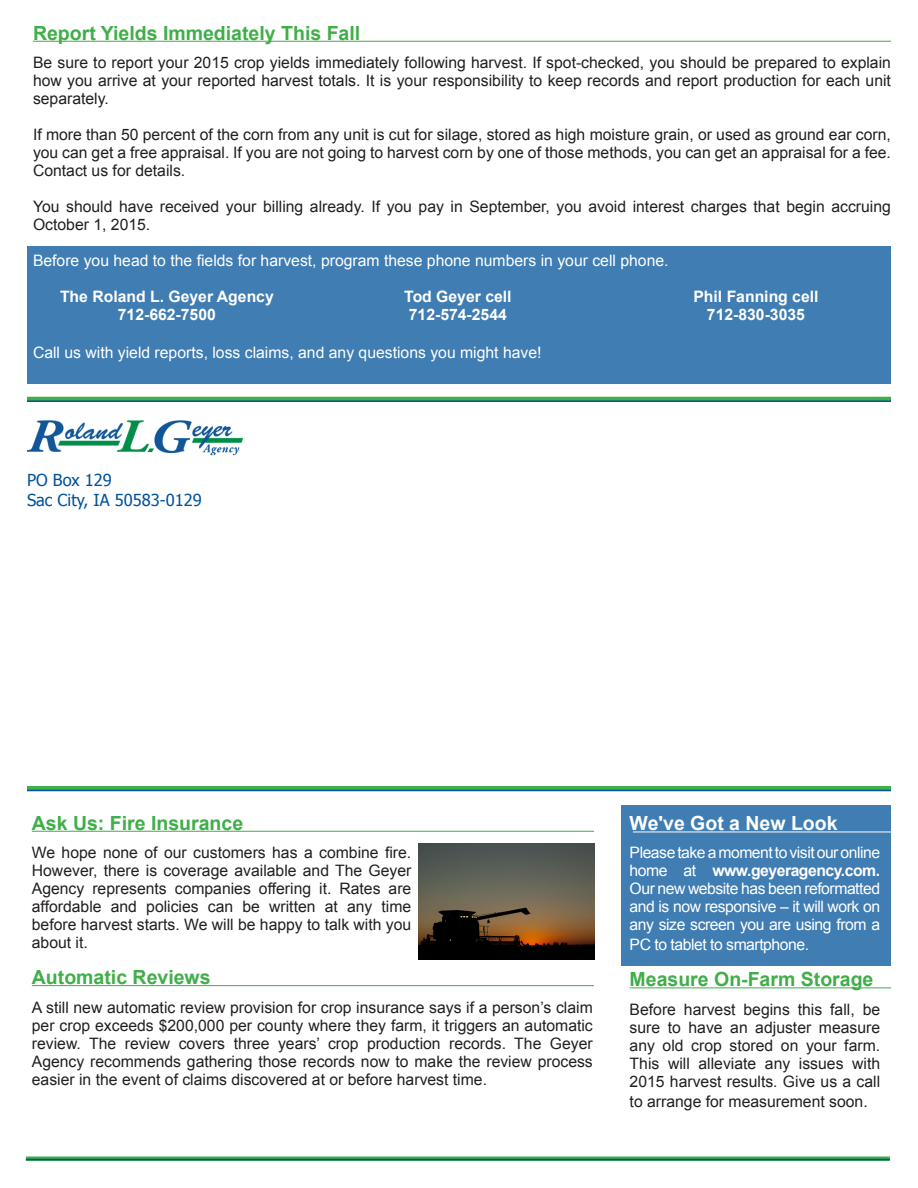
<style>
.page{position:relative;width:918px;height:1188px;background:#fff}
.page>*{position:absolute;margin:0;border:0;box-sizing:border-box;transform-origin:0 0}
.t1{font:700 19.5px "Arial";color:#40ae49}
.t2{font:700 19.5px "Arial";color:#fff}
.t3{font:16.5px "Tahoma";color:#01529a}
.t4{font:15.75px/18px "Arial";color:#231f20;text-align:justify}
.t5{font:15.75px/18px "Arial";color:#fff;text-align:justify}
.t6{font:700 15.75px "Arial";color:#fff}
.t7{font:15.75px "Arial";letter-spacing:-.03em;color:#fff}
.s1{font-weight:700}
</style>
<div class="page">
<div style="left:621px;top:805px;width:270px;height:161px;background:#407db3"></div>
<div style="left:27px;top:246px;width:864px;height:138px;background:#407db3"></div>
<hr style="left:27px;top:397px;width:864px;height:4px;background:#40ae49">
<hr style="left:27px;top:400px;width:864px;height:2px;background:#01529a">
<svg style="left:27px;top:786px;width:864px;height:4px;background:#3ca84e"></svg>
<hr style="left:27px;top:790px;width:864px;height:1px;background:#01529a">
<hr style="left:33px;top:41px;width:858px;height:1px;background:#41ad49">
<hr style="left:32px;top:831px;width:562px;height:1px;background:#41ad49">
<hr style="left:32px;top:985px;width:562px;height:1px;background:#41ad49">
<hr style="left:633px;top:832px;width:258px;height:1px;background:#fff">
<hr style="left:630px;top:988px;width:261px;height:1px;background:#41ad49">
<img style="left:419px;top:843px;width:175px;height:117px">
<div style="left:26px;top:1156px;width:864px;height:5px;background:#38a253"></div>
<hr style="left:26px;top:1159px;width:864px;height:1px;background:#01529a">
<img style="left:26px;top:420px;width:217px;height:36px">
<p class="t1" style="left:33px;top:20px;width:329px">Report Yields Immediately This Fall</p>
<p class="t4" style="left:33px;top:54px;width:859px">Be sure to report your 2015 crop yields immediately following harvest. If spot-checked, you should be prepared to explain how you arrive at your reported harvest totals. It is your responsibility to keep records and report production for each unit separately.</p>
<p class="t4" style="left:33px;top:126px;width:859px">If more than 50 percent of the corn from any unit is cut for silage, stored as high moisture grain, or used as ground ear corn, you can get a free appraisal. If you are not going to harvest corn by one of those methods, you can get an appraisal for a fee.<br>Contact us for details.</p>
<p class="t4" style="left:33px;top:198px;width:859px">You should have received your billing already. If you pay in September, you avoid interest charges that begin accruing<br>October 1, 2015.</p>
<p class="t5" style="left:33px;top:252px;width:637px">Before you head to the fields for harvest, program these phone numbers in your cell phone.</p>
<p class="t6" style="left:60px;top:286px;width:215px">The Roland L. Geyer Agency</p>
<p class="t6" style="left:118px;top:304px;width:100px">712-662-7500</p>
<p class="t6" style="left:404px;top:286px;width:109px">Tod Geyer cell</p>
<p class="t6" style="left:409px;top:304px;width:100px">712-574-2544</p>
<p class="t5" style="left:33px;top:344px;width:510px">Call us with yield reports, loss claims, and any questions you might have!</p>
<p class="t3" style="left:27px;top:469px;width:86px">PO Box 129</p>
<p class="t3" style="left:27px;top:489px;width:176px">Sac City, IA 50583-0129</p>
<p class="t6" style="left:693px;top:286px;width:127px">Phil Fanning cell</p>
<p class="t6" style="left:707px;top:304px;width:100px">712-830-3035</p>
<p class="t1" style="left:32px;top:810px;width:213px">Ask Us: Fire Insurance</p>
<p class="t4" style="left:32px;top:844px;width:381px">We hope none of our customers has a combine fire.<br>However, there is coverage available and The Geyer Agency represents companies offering it. Rates are affordable and policies can be written at any time before harvest starts. We will be happy to talk with you about it.</p>
<p class="t1" style="left:32px;top:965px;width:180px">Automatic Reviews</p>
<p class="t4" style="left:32px;top:999px;width:562px">A still new automatic review provision for crop insurance says if a person’s claim per crop exceeds $200,000 per county where they farm, it triggers an automatic review. The review covers three years’ crop production records. The Geyer Agency recommends gathering those records now to make the review process easier in the event of claims discovered at or before harvest time.</p>
<p class="t2" style="left:630px;top:810px;width:210px">We've Got a New Look</p>
<p class="t5" style="left:630px;top:844px;width:252px">Please take a moment to visit our online home at <span class="s1">www.geyeragency.com.<br></span>Our new website has been reformatted and is now responsive – it will work on any size screen you are using from a</p>
<p class="t7" style="left:630px;top:934px;width:181px">PC to tablet to smartphone.</p>
<p class="t1" style="left:630px;top:966px;width:245px">Measure On-Farm Storage</p>
<p class="t4" style="left:630px;top:1000px;width:252px">Before harvest begins this fall, be sure to have an adjuster measure any old crop stored on your farm.<br>This will alleviate any issues with 2015 harvest results. Give us a call</p>
<p class="t4" style="left:630px;top:1092px;width:240px">to arrange for measurement soon.</p>
</div>
